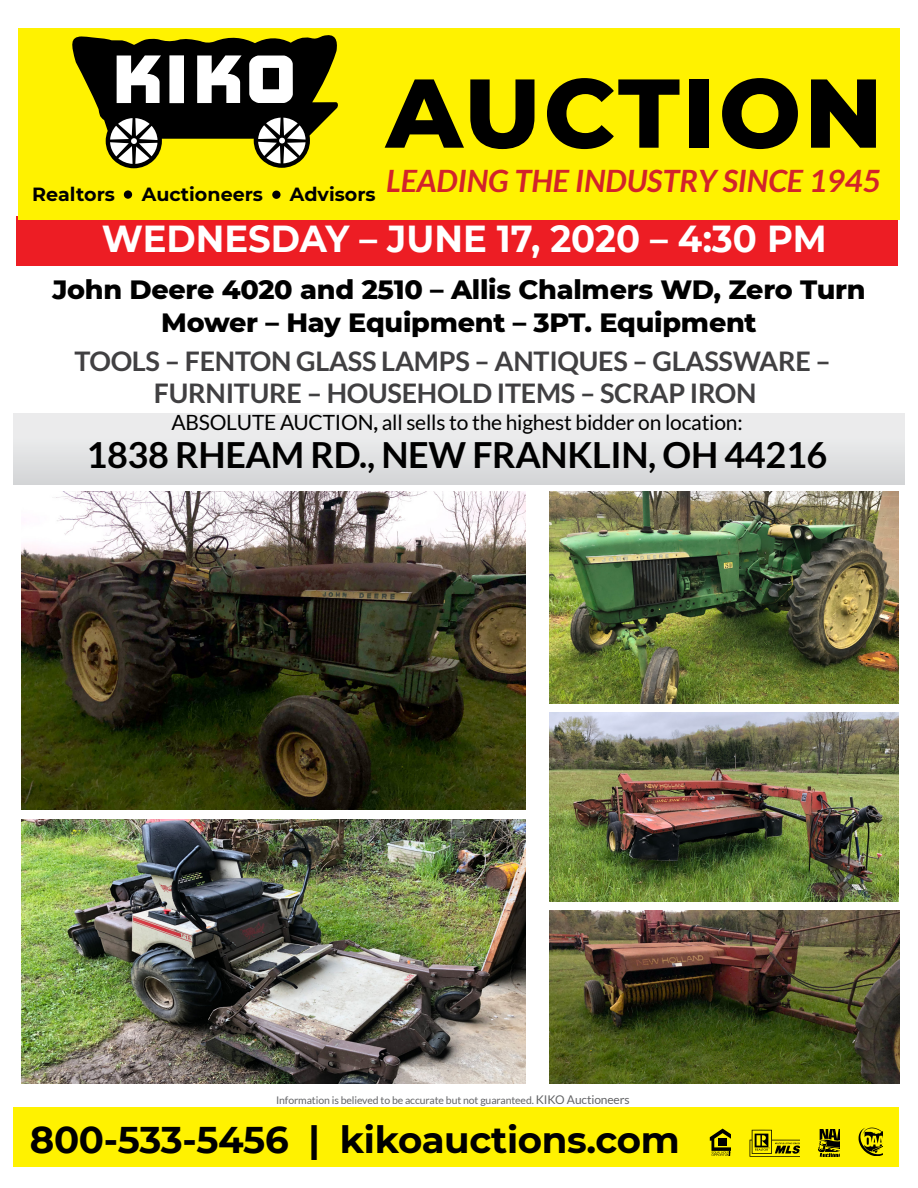
<style>
.page{position:relative;width:918px;height:1188px;background:#fff}
.page>*{position:absolute;margin:0;border:0;box-sizing:border-box;transform-origin:0 0}
.t1{font:800 97.5px "Montserrat";letter-spacing:.03em;color:#000}
.t2{font:700 37.5px "Montserrat";color:#fff;scale:.95 1}
.t3{font:700 37.2px "Montserrat";letter-spacing:-.01em;color:#000}
.t4{font:700 36px "Lato";letter-spacing:-.01em;color:#000}
.t5{font:italic 700 30.9px "Lato";color:#d2232a}
.t6{font:800 27px/32.4px "Montserrat";letter-spacing:-.01em;color:#000;text-align:center}
.t7{font:700 27px/32.4px "Lato";letter-spacing:-.01em;color:#414042;text-align:center}
.t8{font:21px "Lato";letter-spacing:-.01em;color:#000}
.t9{font:700 19.05px "Montserrat";color:#000}
.t10{font:10.5px "Lato";letter-spacing:-.01em;color:#636466}
.s1{font-weight:700}
.s2{font-size:12px}
</style>
<div class="page">
<div style="left:14px;top:1107px;width:885px;height:60px;background:#fff200"></div>
<svg style="left:710px;top:1129px;width:21px;height:27px"></svg>
<svg style="left:750px;top:1130px;width:50px;height:27px"></svg>
<svg style="left:818px;top:1129px;width:21px;height:28px"></svg>
<svg style="left:859px;top:1128px;width:24px;height:28px"></svg>
<div style="left:14px;top:414px;width:890px;height:70px;background:linear-gradient(to right,#e3e4e5,#e3e4e5)"></div>
<div style="left:16px;top:216px;width:882px;height:50px;background:#ed1d24"></div>
<img style="left:22px;top:491px;width:504px;height:319px">
<img style="left:549px;top:491px;width:349px;height:213px">
<img style="left:549px;top:713px;width:349px;height:189px">
<img style="left:549px;top:911px;width:350px;height:173px">
<img style="left:22px;top:819px;width:504px;height:265px">
<div style="left:18px;top:28px;width:881px;height:191px;background:#fff200"></div>
<svg style="left:72px;top:35px;width:266px;height:133px"></svg>
<div style="left:124px;top:190px;width:8px;height:9px;background:#000;border-radius:50%"></div>
<div style="left:272px;top:191px;width:9px;height:8px;background:#000;border-radius:50%"></div>
<p class="t9" style="left:32px;top:180px;width:84px">Realtors</p>
<p class="t9" style="left:142px;top:180px;width:123px">Auctioneers</p>
<p class="t9" style="left:290px;top:180px;width:87px">Advisors</p>
<h1 class="t1" style="left:386px;top:42px;width:498px">AUCTION</h1>
<p class="t5" style="left:386px;top:163px;width:496px">LEADING THE INDUSTRY SINCE 1945</p>
<h2 class="t2" style="left:102px;top:212px;width:764px">WEDNESDAY – JUNE 17, 2020 – 4:30 PM</h2>
<p class="t6" style="left:52px;top:272px;width:815px">John Deere 4020 and 2510 – Allis Chalmers WD, Zero Turn<br>Mower – Hay Equipment – 3PT. Equipment</p>
<p class="t7" style="left:75px;top:345px;width:758px">TOOLS – FENTON GLASS LAMPS – ANTIQUES – GLASSWARE –<br>FURNITURE – HOUSEHOLD ITEMS – SCRAP IRON</p>
<p class="t8" style="left:171px;top:411px;width:573px">ABSOLUTE AUCTION<span class="s1">,</span> all sells to the highest bidder on location:</p>
<h3 class="t4" style="left:87px;top:434px;width:742px">1838 RHEAM RD., NEW FRANKLIN, OH 44216</h3>
<p class="t10" style="left:276px;top:1095px;width:355px">Information is believed to be accurate but not guaranteed. <span class="s2">KIKO Auctioneers</span></p>
<h3 class="t3" style="left:30px;top:1113px;width:651px">800-533-5456 | kikoauctions.com</h3>
</div>
